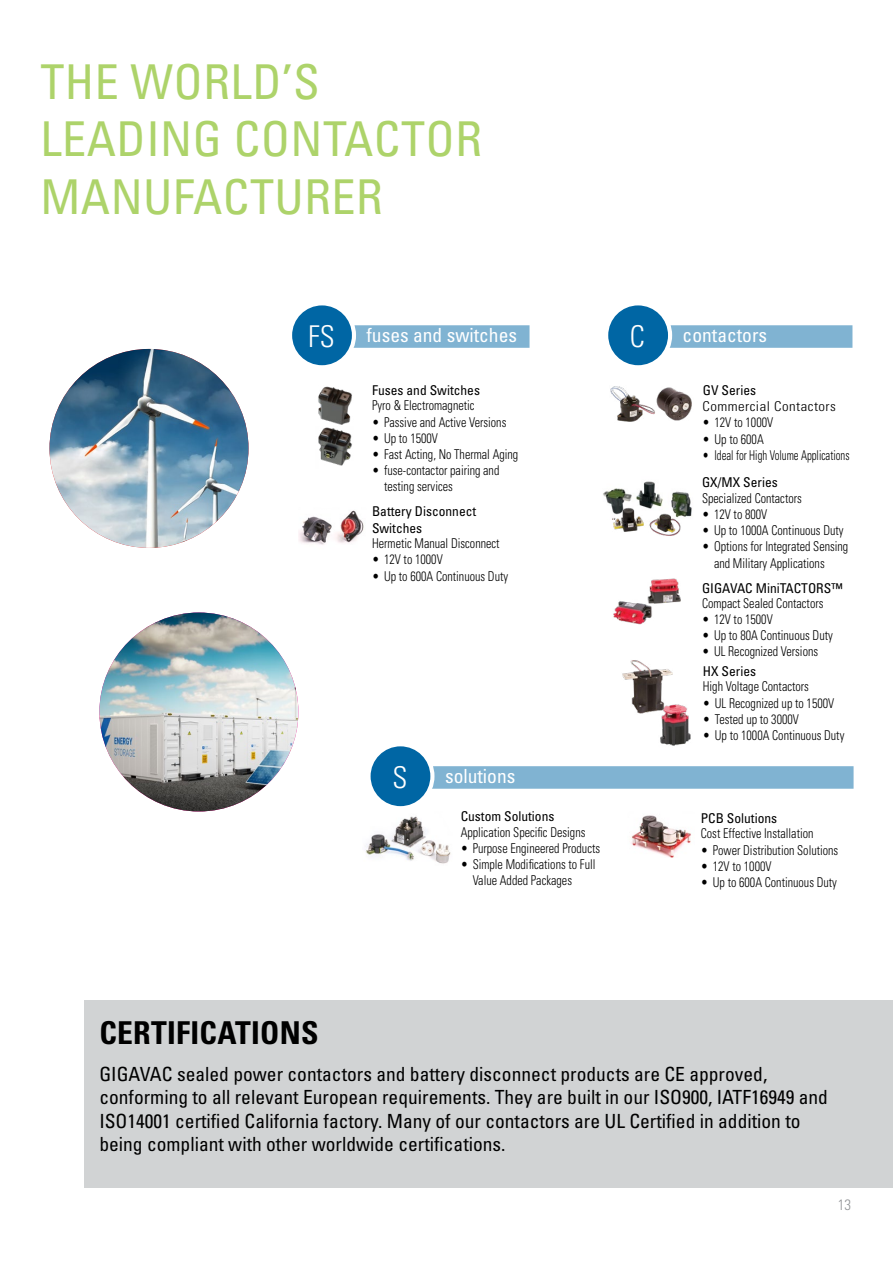
<style>
.page{position:relative;width:893px;height:1263px;background:#fff}
.page>*{position:absolute;margin:0;border:0;box-sizing:border-box;transform-origin:0 0}
.t1{font:condensed 48px/57.6px "Univers LT Std";letter-spacing:.01em;color:#add36a}
.t2{font:700 condensed 31.5px "Univers";letter-spacing:.01em;color:#000}
.t3{font:300 condensed 30px "Univers";color:#fff}
.t4{font:condensed 19.5px/23.4px "Univers LT Std";color:#000}
.t5{font:condensed 19.5px "Univers LT Std";color:#fff}
.t6{font:300 condensed 15px "Univers";color:#939598}
.t7{font:300 condensed 13.5px/16.2px "Univers";color:#000;scale:.9 1}
.t8{font:condensed 13.5px/16.2px "Univers LT Std";color:#000}
.t9{font:300 condensed 13.5px "Univers";color:#000;scale:.8 1}
.t10{font:300 condensed 13.5px "Univers";letter-spacing:.03em;color:#000;scale:1.1 1}
</style>
<div class="page">
<div style="left:84px;top:1000px;width:809px;height:188px;background:#d1d3d4"></div>
<img style="left:99px;top:612px;width:199px;height:199px;border-radius:99px">
<img style="left:50px;top:349px;width:199px;height:199px;border-radius:99px">
<div style="left:669px;top:325px;width:183px;height:23px;background:#80b3d2"></div>
<div style="left:431px;top:766px;width:422px;height:23px;background:#80b3d2"></div>
<div style="left:353px;top:325px;width:176px;height:23px;background:#80b3d2"></div>
<div style="left:606px;top:303px;width:64px;height:64px;background:#0066a4;border-radius:50%"></div>
<div style="left:604px;top:301px;width:68px;height:68px;border:4px solid #fff;border-radius:50%"></div>
<div style="left:368px;top:744px;width:64px;height:64px;background:#0066a4;border-radius:50%"></div>
<div style="left:366px;top:742px;width:68px;height:68px;border:4px solid #fff;border-radius:50%"></div>
<div style="left:290px;top:303px;width:64px;height:64px;background:#0066a4;border-radius:50%"></div>
<div style="left:288px;top:301px;width:68px;height:68px;border:4px solid #fff;border-radius:50%"></div>
<img style="left:613px;top:578px;width:68px;height:47px">
<img style="left:660px;top:704px;width:31px;height:42px">
<img style="left:610px;top:386px;width:82px;height:36px">
<img style="left:603px;top:481px;width:89px;height:39px">
<img style="left:613px;top:507px;width:68px;height:29px">
<img style="left:622px;top:660px;width:51px;height:54px">
<img style="left:631px;top:815px;width:60px;height:42px">
<img style="left:299px;top:510px;width:65px;height:35px">
<img style="left:318px;top:386px;width:34px;height:80px">
<img style="left:365px;top:816px;width:86px;height:48px">
<h1 class="t1" style="left:40px;top:52px;width:443px">THE WORLD’S<br>LEADING CONTACTOR<br>MANUFACTURER</h1>
<h3 class="t3" style="left:308px;top:319px;width:28px">FS</h3>
<h3 class="t5" style="left:367px;top:323px;width:152px">fuses and switches</h3>
<h3 class="t3" style="left:630px;top:319px;width:16px">C</h3>
<p class="t8" style="left:372px;top:382px;width:109px">Fuses and Switches</p>
<p class="t7" style="left:372px;top:397px;width:115px">Pyro &amp; Electromagnetic</p>
<p class="t7" style="left:372px;top:414px;width:151px">• Passive and Active Versions</p>
<p class="t7" style="left:372px;top:430px;width:75px">• Up to 1500V</p>
<p class="t7" style="left:372px;top:446px;width:164px">• Fast Acting, No Thermal Aging</p>
<p class="t7" style="left:384px;top:462px;width:130px;text-indent:-12px">• fuse-contactor pairing and testing services</p>
<p class="t8" style="left:372px;top:503px;width:106px">Battery Disconnect<br>Switches</p>
<p class="t7" style="left:372px;top:535px;width:143px">Hermetic Manual Disconnect</p>
<p class="t7" style="left:372px;top:551px;width:80px">• 12V to 1000V</p>
<p class="t7" style="left:372px;top:568px;width:153px">• Up to 600A Continuous Duty</p>
<h3 class="t3" style="left:392px;top:759px;width:16px">S</h3>
<h3 class="t5" style="left:445px;top:764px;width:72px">solutions</h3>
<p class="t8" style="left:461px;top:808px;width:95px">Custom Solutions</p>
<p class="t7" style="left:461px;top:824px;width:140px">Application Specific Designs</p>
<p class="t7" style="left:461px;top:840px;width:156px">• Purpose Engineered Products</p>
<p class="t7" style="left:473px;top:856px;width:138px;text-indent:-12px">• Simple Modifications to Full<br>Value Added Packages</p>
<h3 class="t5" style="left:683px;top:323px;width:86px">contactors</h3>
<p class="t8" style="left:703px;top:382px;width:55px">GV Series</p>
<p class="t10" style="left:702px;top:398px;width:123px">Commercial Contactors</p>
<p class="t7" style="left:702px;top:414px;width:80px">• 12V to 1000V</p>
<p class="t7" style="left:702px;top:431px;width:70px">• Up to 600A</p>
<p class="t9" style="left:702px;top:447px;width:185px">• Ideal for High Volume Applications</p>
<p class="t8" style="left:702px;top:474px;width:77px">GX/MX Series</p>
<p class="t7" style="left:702px;top:490px;width:112px">Specialized Contactors</p>
<p class="t7" style="left:702px;top:506px;width:74px">• 12V to 800V</p>
<p class="t7" style="left:702px;top:522px;width:159px">• Up to 1000A Continuous Duty</p>
<p class="t7" style="left:714px;top:538px;width:151px;text-indent:-12px">• Options for Integrated Sensing and Military Applications</p>
<p class="t8" style="left:702px;top:579px;width:142px">GIGAVAC MiniTACTORS™</p>
<p class="t7" style="left:702px;top:595px;width:136px">Compact Sealed Contactors</p>
<p class="t7" style="left:702px;top:611px;width:80px">• 12V to 1500V</p>
<p class="t7" style="left:702px;top:627px;width:147px">• Up to 80A Continuous Duty</p>
<p class="t7" style="left:702px;top:643px;width:131px">• UL Recognized Versions</p>
<p class="t7" style="left:703px;top:678px;width:119px">High Voltage Contactors</p>
<p class="t7" style="left:703px;top:695px;width:148px">• UL Recognized up to 1500V</p>
<p class="t7" style="left:703px;top:711px;width:108px">• Tested up to 3000V</p>
<p class="t7" style="left:703px;top:727px;width:159px">• Up to 1000A Continuous Duty</p>
<p class="t8" style="left:703px;top:663px;width:55px">HX Series</p>
<p class="t8" style="left:701px;top:810px;width:78px">PCB Solutions</p>
<p class="t7" style="left:701px;top:826px;width:127px">Cost Effective Installation</p>
<p class="t7" style="left:701px;top:842px;width:154px">• Power Distribution Solutions</p>
<p class="t7" style="left:701px;top:858px;width:80px">• 12V to 1000V</p>
<p class="t7" style="left:701px;top:874px;width:153px">• Up to 600A Continuous Duty</p>
<h2 class="t2" style="left:99px;top:1013px;width:221px">CERTIFICATIONS</h2>
<p class="t4" style="left:99px;top:1062px;width:730px">GIGAVAC sealed power contactors and battery disconnect products are CE approved, conforming to all relevant European requirements. They are built in our ISO900, IATF16949 and ISO14001 certified California factory. Many of our contactors are UL Certified in addition to being compliant with other worldwide certifications.</p>
<p class="t6" style="left:838px;top:1196px;width:15px">13</p>
</div>
